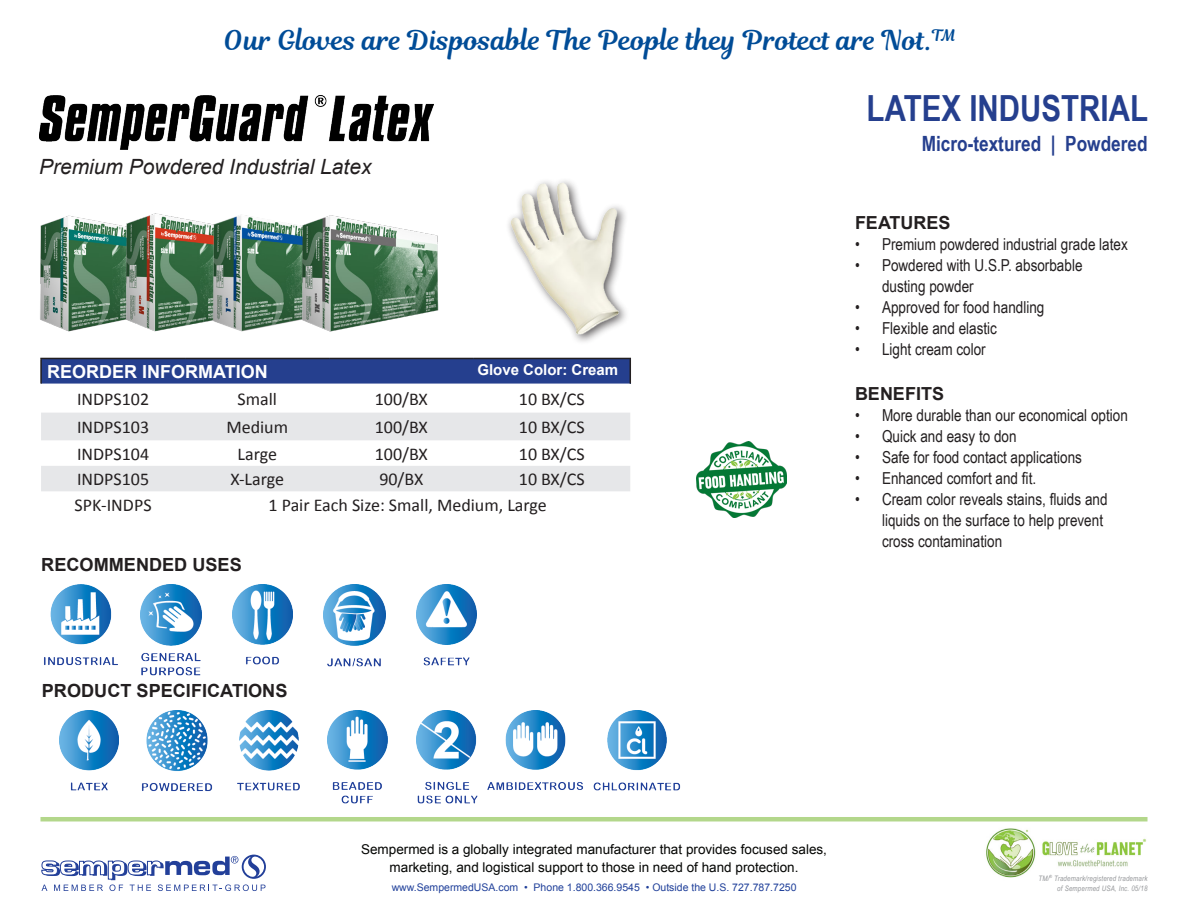
<style>
.page{position:relative;width:1188px;height:918px;background:#fff}
.page>*{position:absolute;margin:0;border:0;box-sizing:border-box;transform-origin:0 0}
.t1{font:700 36px "Arial Narrow";color:#253f8e}
.t2{font:27px "Magnolia Script";color:#004c97}
.t3{font:italic 21px "Arial";color:#231f20}
.t4{font:700 21px "Arial Narrow";color:#253f8e}
.t5{font:700 18.15px "Arial";color:#231f20}
.t6{font:18px "Calibri";color:#231f20}
.t7{font:700 18px "Arial";color:#fff}
.t8{font:700 18px "Arial";color:#231f20}
.t9{font:16.5px/21px "Arial Narrow";color:#231f20}
.t10{font:700 15px "Arial";color:#fff}
.t11{font:13.5px/18px "Arial";color:#040503;text-align:center}
.t12{font:10.5px "Arial";color:#20409a}
.t13{font:italic 7.5px/10.2px "Arial Narrow";letter-spacing:.025em;color:#939598;text-align:right}
</style>
<div class="page">
<img style="left:985px;top:821px;width:163px;height:57px">
<svg style="left:41px;top:855px;width:225px;height:36px"></svg>
<hr style="left:40px;top:817px;width:1108px;height:4px;background:#b3d78b">
<img style="left:44px;top:584px;width:74px;height:82px">
<img style="left:140px;top:584px;width:62px;height:92px">
<img style="left:40px;top:215px;width:79px;height:117px">
<img style="left:119px;top:213px;width:88px;height:119px">
<div style="left:41px;top:358px;width:589px;height:26px;background:#253f8e"></div>
<svg style="left:41px;top:413px;width:589px;height:78px;fill:#e6e7e9"></svg>
<hr style="left:40px;top:358px;width:145px;height:1px;background:#231f20">
<hr style="left:40px;top:359px;width:2px;height:25px;background:#231f20">
<hr style="left:185px;top:358px;width:144px;height:1px;background:#231f20">
<hr style="left:329px;top:358px;width:144px;height:1px;background:#231f20">
<hr style="left:473px;top:358px;width:158px;height:1px;background:#231f20">
<svg style="left:630px;top:359px;width:1px;height:25px"></svg>
<img style="left:207px;top:215px;width:85px;height:117px">
<img style="left:292px;top:215px;width:147px;height:117px">
<img style="left:59px;top:711px;width:60px;height:80px">
<img style="left:328px;top:711px;width:59px;height:93px">
<img style="left:417px;top:711px;width:61px;height:93px">
<img style="left:488px;top:711px;width:95px;height:79px">
<img style="left:237px;top:711px;width:63px;height:80px">
<img style="left:142px;top:711px;width:70px;height:80px">
<img style="left:594px;top:711px;width:87px;height:80px">
<img style="left:232px;top:584px;width:61px;height:81px">
<img style="left:324px;top:584px;width:61px;height:83px">
<img style="left:417px;top:584px;width:60px;height:82px">
<img style="left:39px;top:96px;width:395px;height:54px">
<img style="left:508px;top:180px;width:118px;height:162px">
<img style="left:697px;top:441px;width:89px;height:76px">
<h2 class="t2" style="left:224px;top:20px;width:733px">Our Gloves are Disposable The People they Protect are Not.<sup>TM</sup></h2>
<p class="t3" style="left:39px;top:153px;width:334px">Premium Powdered Industrial Latex</p>
<p class="t7" style="left:47px;top:359px;width:222px">REORDER INFORMATION</p>
<p class="t6" style="left:77px;top:387px;width:74px">INDPS102</p>
<p class="t6" style="left:237px;top:387px;width:41px">Small</p>
<p class="t6" style="left:375px;top:387px;width:55px">100/BX</p>
<p class="t6" style="left:519px;top:387px;width:67px">10 BX/CS</p>
<p class="t6" style="left:77px;top:416px;width:74px">INDPS103</p>
<p class="t6" style="left:226px;top:416px;width:63px">Medium</p>
<p class="t6" style="left:375px;top:416px;width:55px">100/BX</p>
<p class="t6" style="left:519px;top:416px;width:67px">10 BX/CS</p>
<p class="t6" style="left:77px;top:443px;width:74px">INDPS104</p>
<p class="t6" style="left:238px;top:443px;width:41px">Large</p>
<p class="t6" style="left:375px;top:443px;width:55px">100/BX</p>
<p class="t6" style="left:519px;top:443px;width:67px">10 BX/CS</p>
<p class="t6" style="left:77px;top:468px;width:74px">INDPS105</p>
<p class="t6" style="left:230px;top:468px;width:55px">X-Large</p>
<p class="t6" style="left:379px;top:468px;width:45px">90/BX</p>
<p class="t6" style="left:519px;top:468px;width:67px">10 BX/CS</p>
<p class="t6" style="left:75px;top:494px;width:78px">SPK-INDPS</p>
<p class="t6" style="left:269px;top:494px;width:280px">1 Pair Each Size: Small, Medium, Large</p>
<p class="t10" style="left:477px;top:360px;width:142px">Glove Color: Cream</p>
<p class="t5" style="left:41px;top:553px;width:202px">RECOMMENDED USES</p>
<p class="t5" style="left:42px;top:679px;width:247px">PRODUCT SPECIFICATIONS</p>
<p class="t1" style="left:867px;top:81px;width:283px">LATEX INDUSTRIAL</p>
<p class="t4" style="left:922px;top:128px;width:227px">Micro-textured | Powdered</p>
<p class="t8" style="left:855px;top:211px;width:97px">FEATURES</p>
<p class="t9" style="left:855px;top:233px;width:274px">• Premium powdered industrial grade latex</p>
<p class="t9" style="left:882px;top:254px;width:202px;text-indent:-27px">• Powdered with U.S.P. absorbable dusting powder</p>
<p class="t9" style="left:855px;top:296px;width:191px">• Approved for food handling</p>
<p class="t9" style="left:855px;top:317px;width:144px">• Flexible and elastic</p>
<p class="t9" style="left:855px;top:338px;width:132px">• Light cream color</p>
<p class="t8" style="left:855px;top:381px;width:91px">BENEFITS</p>
<p class="t9" style="left:855px;top:404px;width:274px">• More durable than our economical option</p>
<p class="t9" style="left:855px;top:425px;width:163px">• Quick and easy to don</p>
<p class="t9" style="left:855px;top:446px;width:229px">• Safe for food contact applications</p>
<p class="t9" style="left:855px;top:467px;width:183px">• Enhanced comfort and fit.</p>
<p class="t9" style="left:882px;top:488px;width:227px;text-indent:-27px">• Cream color reveals stains, fluids and liquids on the surface to help prevent cross contamination</p>
<p class="t11" style="left:361px;top:840px;width:467px">Sempermed is a globally integrated manufacturer that provides focused sales, marketing, and logistical support to those in need of hand protection.</p>
<p class="t12" style="left:392px;top:881px;width:406px">www.SempermedUSA.com • Phone 1.800.366.9545 • Outside the U.S. 727.787.7250</p>
<p class="t13" style="left:1038px;top:873px;width:111px">TM/<sup>®</sup> Trademark/registered trademark of Sempermed USA, Inc. 05/18</p>
</div>
